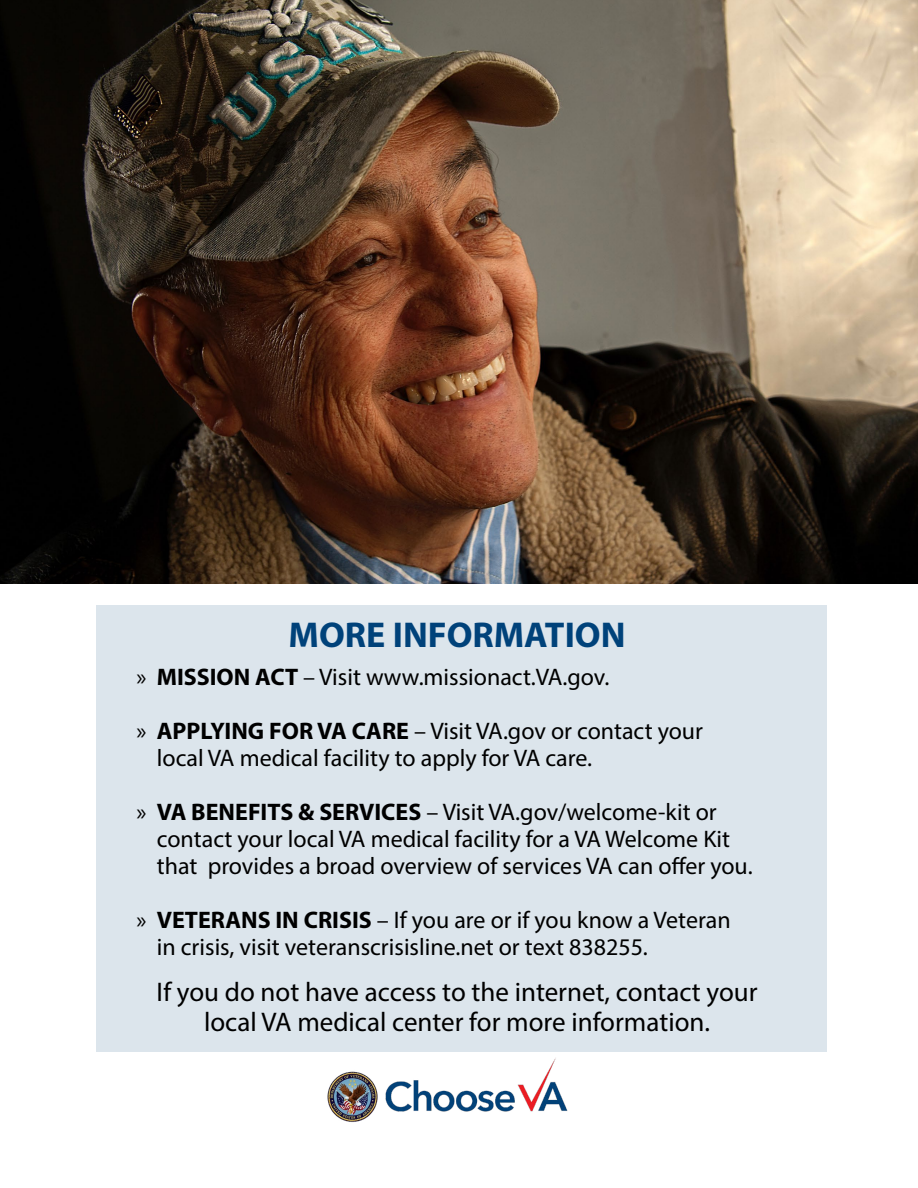
<style>
.page{position:relative;width:918px;height:1188px;background:#fff}
.page>*{position:absolute;margin:0;border:0;box-sizing:border-box;transform-origin:0 0}
.t1{font:700 36px "Myriad Pro";color:#00427a}
.t2{font:27px/30px "Myriad Pro";color:#000;text-align:center}
.t3{font:24px/27px "Myriad Pro";color:#000}
.s1{font-weight:700}
</style>
<div class="page">
<img style="left:323px;top:1051px;width:251px;height:71px">
<div style="left:96px;top:605px;width:730px;height:446px;background:#dce5ec"></div>
<img style="left:0;top:0;width:918px;height:583px">
<h2 class="t1" style="left:289px;top:612px;width:338px">MORE INFORMATION</h2>
<p class="t3" style="left:136px;top:663px;width:475px">» <span class="s1">MISSION ACT</span> – Visit www.missionact.VA.gov.</p>
<p class="t3" style="left:157px;top:717px;width:548px;text-indent:-20px">» <span class="s1">APPLYING FOR VA CARE</span> – Visit VA.gov or contact your local VA medical facility to apply for VA care.</p>
<p class="t3" style="left:157px;top:798px;width:597px;text-indent:-20px">» <span class="s1">VA BENEFITS &amp; SERVICES</span> – Visit VA.gov/welcome-kit or contact your local VA medical facility for a VA Welcome Kit that provides a broad overview of services VA can offer you.</p>
<p class="t3" style="left:157px;top:906px;width:575px;text-indent:-20px">» <span class="s1">VETERANS IN CRISIS</span> – If you are or if you know a Veteran in crisis, visit veteranscrisisline.net or text 838255.</p>
<p class="t2" style="left:157px;top:977px;width:602px">If you do not have access to the internet, contact your local VA medical center for more information.</p>
</div>
